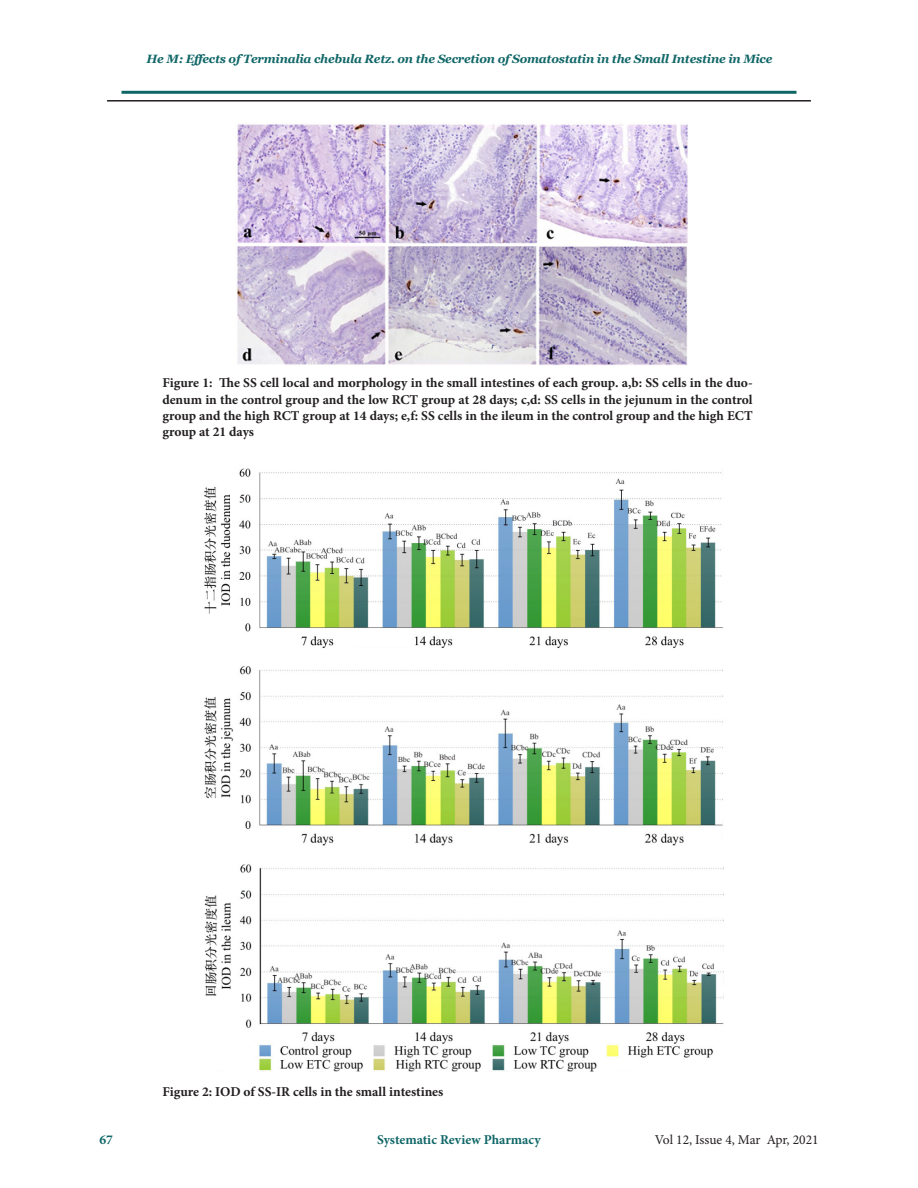
<style>
.page{position:relative;width:918px;height:1188px;background:#fff}
.page>*{position:absolute;margin:0;border:0;box-sizing:border-box;transform-origin:0 0}
.t1{font:700 13.5px/16.2px "Minion Pro";color:#231f20;text-align:justify}
.t2{font:700 13.5px "Minion Pro";color:#106667}
.t3{font:13.5px "Minion Pro";letter-spacing:-.005em;color:#231f20}
.t4{font:italic 700 12px "Georgia";letter-spacing:-.02em;color:#106667}
</style>
<div class="page">
<hr style="left:122px;top:91px;width:674px;height:3px;background:#106667">
<hr style="left:107px;top:100px;width:704px;height:2px;background:#231f20">
<img style="left:237px;top:122px;width:451px;height:243px">
<img style="left:204px;top:468px;width:519px;height:604px">
<p class="t4" style="left:147px;top:51px;width:627px">He M: Effects of Terminalia chebula Retz. on the Secretion of Somatostatin in the Small Intestine in Mice</p>
<p class="t1" style="left:162px;top:375px;width:592px">Figure 1: The SS cell local and morphology in the small intestines of each group. a,b: SS cells in the duo&shy;denum in the control group and the low RCT group at 28 days; c,d: SS cells in the jejunum in the control group and the high RCT group at 14 days; e,f: SS cells in the ileum in the control group and the high ECT group at 21 days</p>
<p class="t2" style="left:99px;top:1130px;width:15px">67</p>
<p class="t1" style="left:162px;top:1083px;width:282px">Figure 2: IOD of SS-IR cells in the small intestines</p>
<p class="t2" style="left:377px;top:1130px;width:165px">Systematic Review Pharmacy</p>
<p class="t3" style="left:655px;top:1130px;width:165px">Vol 12, Issue 4, Mar Apr, 2021</p>
</div>
